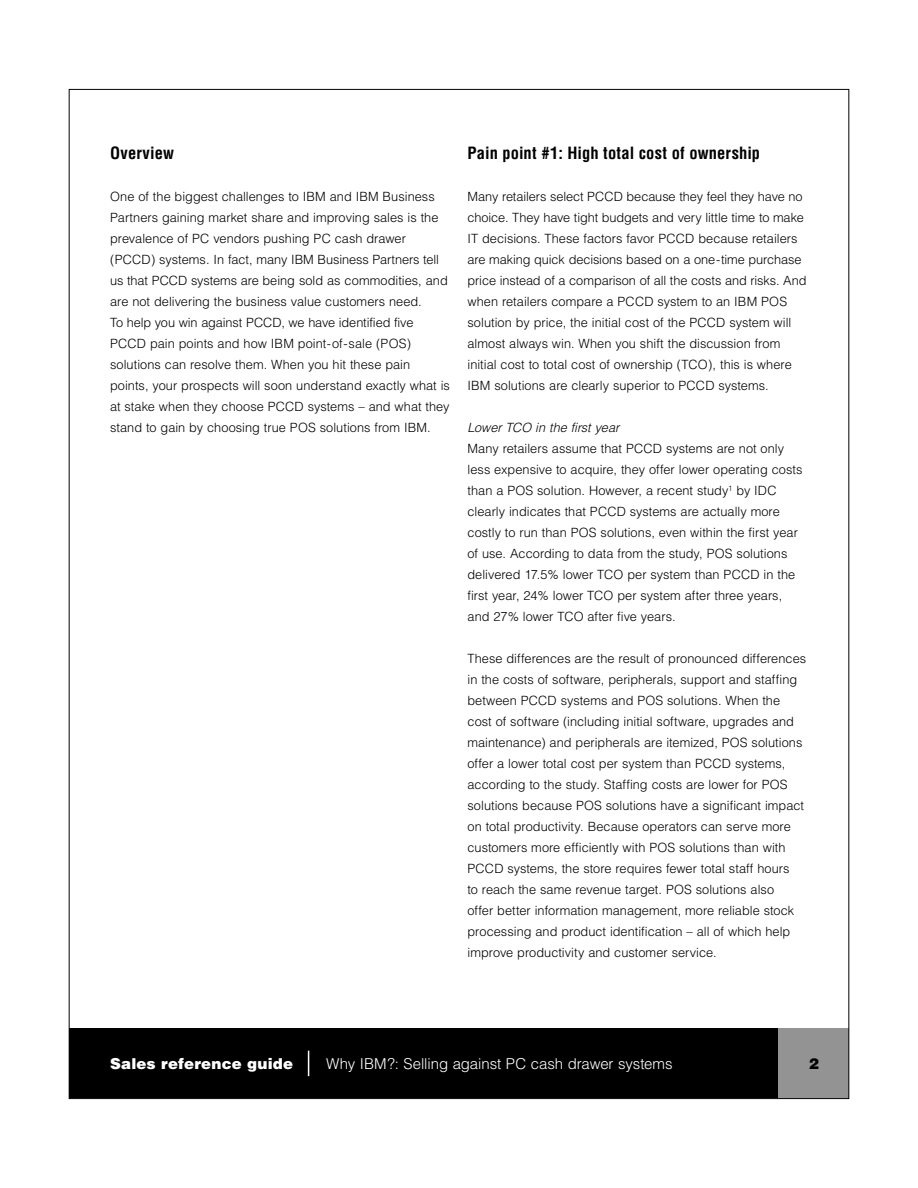
<style>
.page{position:relative;width:918px;height:1188px;background:#fff}
.page>*{position:absolute;margin:0;border:0;box-sizing:border-box;transform-origin:0 0}
.Main{font:700 condensed 16.5px "Helvetica";letter-spacing:.01em;color:#000}
.t1{font:300 15px "Helvetica";letter-spacing:-.005em;color:#fff}
.t2{font:900 15px "Helvetica";letter-spacing:.015em;color:#fff}
.t3{font:900 15px "Helvetica";color:#000}
.BR_2_3_column_Helvetica_text{font:300 12.75px/21px "Helvetica";color:#000}
.Ital_Sub{font:italic 300 12.75px "Helvetica";color:#000}
</style>
<div class="page">
<div style="left:69px;top:1028px;width:780px;height:71px;background:#000"></div>
<div style="left:778px;top:1028px;width:71px;height:71px;background:#939393"></div>
<svg style="left:308px;top:1051px;width:1px;height:25px"></svg>
<p class="Main" style="left:110px;top:143px;width:65px">Overview</p>
<p class="BR_2_3_column_Helvetica_text" style="left:110px;top:186px;width:341px">One of the biggest challenges to IBM and IBM Business Partners gaining market share and improving sales is the prevalence of PC vendors pushing PC cash drawer (PCCD) systems. In fact, many IBM Business Partners tell us that PCCD systems are being sold as commodities, and are not delivering the business value customers need.<br>To help you win against PCCD, we have identified five PCCD pain points and how IBM point-of-sale (POS) solutions can resolve them. When you hit these pain points, your prospects will soon understand exactly what is at stake when they choose PCCD systems – and what they stand to gain by choosing true POS solutions from IBM.</p>
<p class="Main" style="left:468px;top:143px;width:294px">Pain point #1: High total cost of ownership</p>
<p class="BR_2_3_column_Helvetica_text" style="left:468px;top:186px;width:341px">Many retailers select PCCD because they feel they have no choice. They have tight budgets and very little time to make IT decisions. These factors favor PCCD because retailers are making quick decisions based on a one-time purchase price instead of a comparison of all the costs and risks. And when retailers compare a PCCD system to an IBM POS solution by price, the initial cost of the PCCD system will almost always win. When you shift the discussion from initial cost to total cost of ownership (TCO), this is where IBM solutions are clearly superior to PCCD systems.</p>
<p class="Ital_Sub" style="left:468px;top:420px;width:153px">Lower TCO in the first year</p>
<p class="BR_2_3_column_Helvetica_text" style="left:468px;top:438px;width:336px">Many retailers assume that PCCD systems are not only less expensive to acquire, they offer lower operating costs than a POS solution. However, a recent study<sup>1</sup> by IDC clearly indicates that PCCD systems are actually more costly to run than POS solutions, even within the first year of use. According to data from the study, POS solutions delivered 17.5% lower TCO per system than PCCD in the first year, 24% lower TCO per system after three years, and 27% lower TCO after five years.</p>
<p class="BR_2_3_column_Helvetica_text" style="left:468px;top:648px;width:340px">These differences are the result of pronounced differences in the costs of software, peripherals, support and staffing between PCCD systems and POS solutions. When the cost of software (including initial software, upgrades and maintenance) and peripherals are itemized, POS solutions offer a lower total cost per system than PCCD systems, according to the study. Staffing costs are lower for POS solutions because POS solutions have a significant impact on total productivity. Because operators can serve more customers more efficiently with POS solutions than with PCCD systems, the store requires fewer total staff hours<br>to reach the same revenue target. POS solutions also<br>offer better information management, more reliable stock processing and product identification – all of which help improve productivity and customer service.</p>
<p class="t2" style="left:110px;top:1054px;width:185px">Sales reference guide</p>
<p class="t1" style="left:326px;top:1055px;width:348px">Why IBM?: Selling against PC cash drawer systems</p>
<p class="t3" style="left:809px;top:1054px;width:12px">2</p>
</div>
